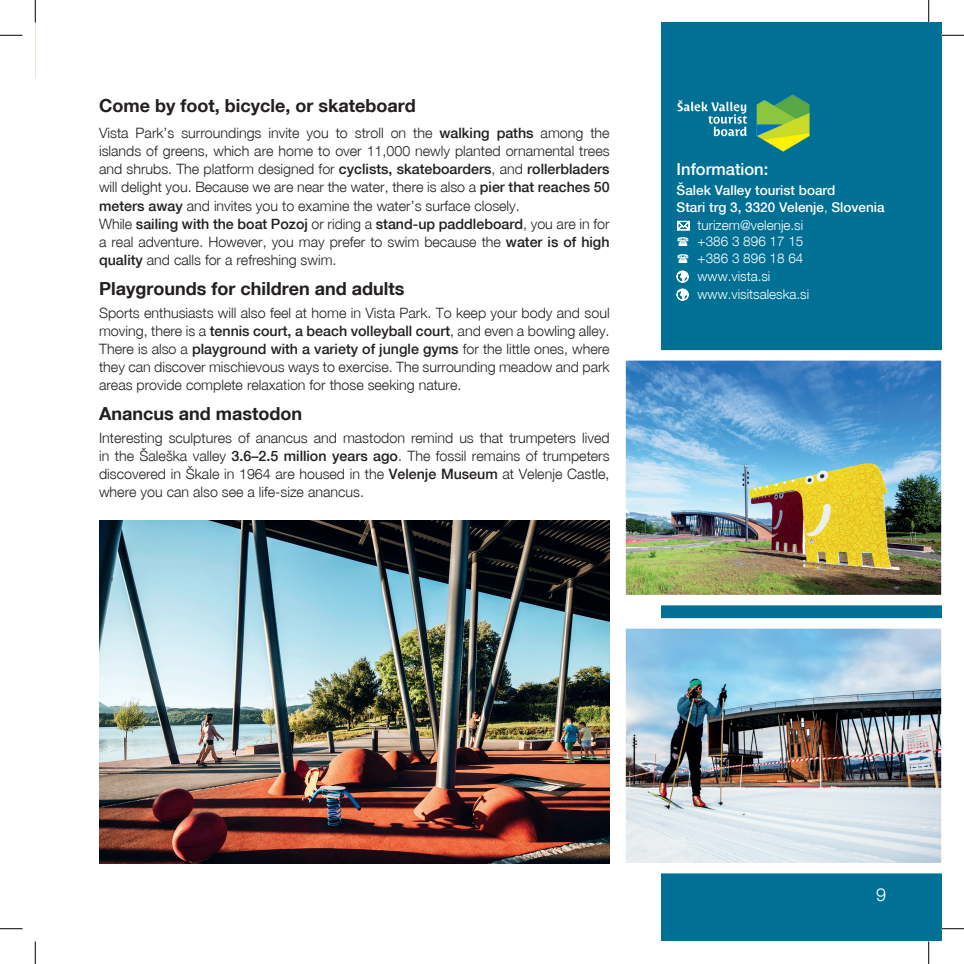
<style>
.page{position:relative;width:964px;height:964px;background:#fff}
.page>*{position:absolute;margin:0;border:0;box-sizing:border-box;transform-origin:0 0}
.t1{font:700 18px "CE Helvetica Neue";color:#231f20}
.t2{font:300 18px "CE Helvetica Neue";color:#fff}
.t3{font:500 16.5px "CE Helvetica Neue";color:#fff}
.t4{font:300 14.25px/18px "CE Helvetica Neue";color:#231f20;text-align:justify}
.t5{font:300 13.5px/16.5px "CE Helvetica Neue";color:#fff;text-align:justify}
.t6{font:500 13.5px/16.5px "CE Helvetica Neue";color:#fff}
.s1{font-weight:500}
.s2{font-weight:300}
</style>
<div class="page">
<div style="left:660px;top:22px;width:281px;height:919px;background:#007095"></div>
<img style="left:625px;top:345px;width:316px;height:265px">
<img style="left:625px;top:613px;width:316px;height:265px">
<img style="left:99px;top:520px;width:510px;height:343px">
<img style="left:677px;top:95px;width:132px;height:56px">
<svg style="left:0;top:35px;width:22px;height:1px"></svg>
<svg style="left:941px;top:35px;width:22px;height:1px"></svg>
<svg style="left:0;top:928px;width:22px;height:1px"></svg>
<svg style="left:941px;top:928px;width:22px;height:1px"></svg>
<svg style="left:35px;top:0;width:1px;height:22px"></svg>
<svg style="left:35px;top:941px;width:1px;height:22px"></svg>
<svg style="left:928px;top:0;width:1px;height:22px"></svg>
<svg style="left:928px;top:941px;width:1px;height:22px"></svg>
<p class="t1" style="left:99px;top:94px;width:318px">Come by foot, bicycle, or skateboard</p>
<p class="t4" style="left:99px;top:124px;width:512px;text-align:left">Vista Park’s surroundings invite you to stroll on the <span class="s1">walking paths</span> among the islands of greens, which are home to over 11,000 newly planted ornamental trees and shrubs. The platform designed for <span class="s1">cyclists, skateboarders</span>, and <span class="s1">rollerbladers </span>will delight you. Because we are near the water, there is also a <span class="s1">pier that reaches 50 meters away</span> and invites you to examine the water’s surface closely.<br>While <span class="s1">sailing with the boat Pozoj</span> or riding a <span class="s1">stand-up paddleboard</span>, you are in for a real adventure. However, you may prefer to swim because the <span class="s1">water is of high quality</span> and calls for a refreshing swim.</p>
<p class="t1" style="left:99px;top:278px;width:307px">Playgrounds for children and adults</p>
<p class="t4" style="left:99px;top:303px;width:512px">Sports enthusiasts will also feel at home in Vista Park. To keep your body and soul moving, there is a <span class="s1">tennis court, a beach volleyball court</span>, and even a bowling alley.<br>There is also a <span class="s1">playground with a variety of jungle gyms</span> for the little ones, where they can discover mischievous ways to exercise. The surrounding meadow and park areas provide complete relaxation for those seeking nature.</p>
<p class="t1" style="left:99px;top:403px;width:205px">Anancus and mastodon</p>
<p class="t4" style="left:99px;top:428px;width:512px">Interesting sculptures of anancus and mastodon remind us that trumpeters lived in the Šaleška valley <span class="s1">3.6–2.5 million years ago</span>. The fossil remains of trumpeters discovered in Škale in 1964 are housed in the <span class="s1">Velenje Museum</span> at Velenje Castle, where you can also see a life-size anancus.</p>
<p class="t3" style="left:676px;top:159px;width:93px">Information:</p>
<p class="t6" style="left:676px;top:182px;width:209px">Šalek Valley tourist board<br>Stari trg 3, 3320 Velenje<span class="s2">,</span> Slovenia</p>
<p class="t5" style="left:697px;top:217px;width:107px">turizem@velenje.si +386 3 896 17 15 +386 3 896 18 64</p>
<p class="t5" style="left:676px;top:268px;width:95px">✓ www.vista.si</p>
<p class="t5" style="left:676px;top:286px;width:134px">✓ www.visitsaleska.si</p>
<p class="t2" style="left:876px;top:883px;width:12px">9</p>
</div>
